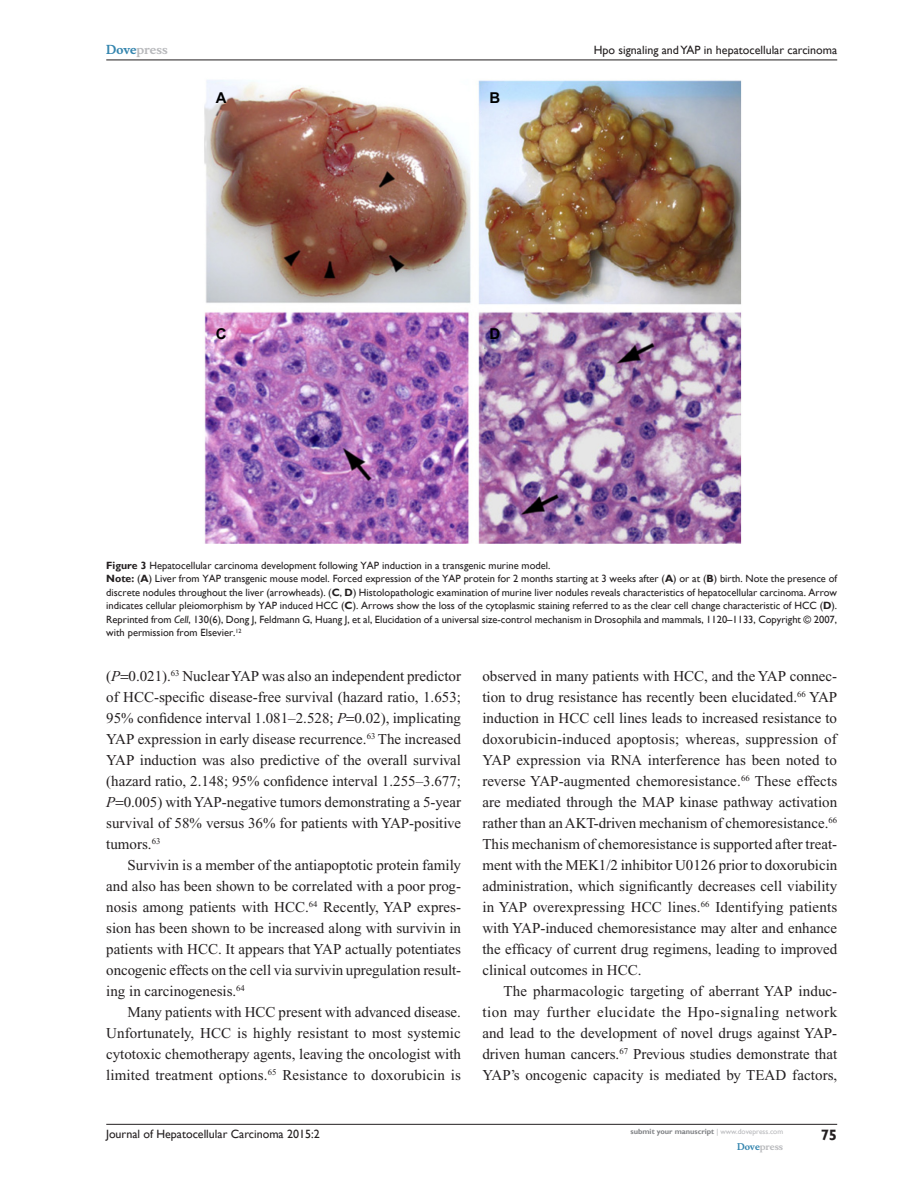
<style>
.page{position:relative;width:918px;height:1188px;background:#fff}
.page>*{position:absolute;margin:0;border:0;box-sizing:border-box;transform-origin:0 0}
.Tx{font:15px/21px "Times New Roman";color:#231f20;text-align:justify}
.TxF{font:15px/21px "Times New Roman";color:#231f20;text-align:justify}
.t1{font:700 15px "Arial";color:#000}
.t2{font:700 15px "Gill Sans";color:#231f20}
.t3{font:12px "Gill Sans";color:#231f20}
.t4{font:700 12px "Musee";color:#b8b9bc}
.FC{font:10.5px/13.5px "Gill Sans";color:#231f20;text-align:justify}
.t5{font:700 9px "Musee";color:#b8b9bc}
.t6{font:700 7.5px "Gill Sans";color:#808285}
.s1{color:#3485ae}
.s2{font-weight:700}
.s3{font-style:italic}
.s4{font-weight:400;color:#b8b9bc}
</style>
<div class="page">
<img style="left:204px;top:80px;width:538px;height:464px">
<hr style="left:106px;top:1124px;width:731px;height:1px;background:#231f20">
<hr style="left:106px;top:60px;width:731px;height:1px;background:#231f20">
<p class="t4" style="left:106px;top:43px;width:63px"><span class="s1">Dove</span>press</p>
<p class="t1" style="left:216px;top:89px;width:12px">A</p>
<p class="t1" style="left:490px;top:89px;width:12px">B</p>
<p class="t1" style="left:216px;top:325px;width:12px">C</p>
<p class="t1" style="left:490px;top:325px;width:12px">D</p>
<p class="t3" style="left:594px;top:43px;width:245px">Hpo signaling and YAP in hepatocellular carcinoma</p>
<p class="FC" style="left:106px;top:559px;width:446px"><span class="s2">Figure 3</span> Hepatocellular carcinoma development following YAP induction in a transgenic murine model.</p>
<p class="FC" style="left:106px;top:572px;width:732px"><span class="s2">Note:</span> (<span class="s2">A</span>) Liver from YAP transgenic mouse model. Forced expression of the YAP protein for 2 months starting at 3 weeks after (<span class="s2">A</span>) or at (<span class="s2">B</span>) birth. Note the presence of discrete nodules throughout the liver (arrowheads). (<span class="s2">C</span>, <span class="s2">D</span>) Histolopathologic examination of murine liver nodules reveals characteristics of hepatocellular carcinoma. Arrow indicates cellular pleiomorphism by YAP induced HCC (<span class="s2">C</span>). Arrows show the loss of the cytoplasmic staining referred to as the clear cell change characteristic of HCC (<span class="s2">D</span>).<br>Reprinted from <span class="s3">Cell</span>, 130(6), Dong J, Feldmann G, Huang J, et al, Elucidation of a universal size-control mechanism in Drosophila and mammals, 1120–1133, Copyright © 2007, with permission from Elsevier.<sup>12</sup></p>
<p class="TxF" style="left:106px;top:665px;width:356px">(<span class="s3">P</span> 0.021).<sup>63</sup> Nuclear YAP was also an independent predictor of HCC-specific disease-free survival (hazard ratio, 1.653; 95% confidence interval 1.081–2.528; <span class="s3">P</span> 0.02), implicating YAP expression in early disease recurrence.<sup>63</sup> The increased YAP induction was also predictive of the overall survival (hazard ratio, 2.148; 95% confidence interval 1.255–3.677; <span class="s3">P</span> 0.005) with YAP-negative tumors demonstrating a 5-year survival of 58% versus 36% for patients with YAP-positive tumors.<sup>63</sup></p>
<p class="Tx" style="left:106px;top:854px;width:356px;text-indent:21px">Survivin is a member of the antiapoptotic protein family and also has been shown to be correlated with a poor prog&shy;nosis among patients with HCC.<sup>64</sup> Recently, YAP expres&shy;sion has been shown to be increased along with survivin in patients with HCC. It appears that YAP actually potentiates oncogenic effects on the cell via survivin upregulation result&shy;ing in carcinogenesis.<sup>64</sup></p>
<p class="Tx" style="left:106px;top:1001px;width:356px;text-indent:21px">Many patients with HCC present with advanced disease.<br>Unfortunately, HCC is highly resistant to most systemic cytotoxic chemotherapy agents, leaving the oncologist with limited treatment options.<sup>65</sup> Resistance to doxorubicin is</p>
<p class="t3" style="left:106px;top:1127px;width:215px">Journal of Hepatocellular Carcinoma 2015:2</p>
<p class="Tx" style="left:482px;top:665px;width:356px">observed in many patients with HCC, and the YAP connec&shy;tion to drug resistance has recently been elucidated.<sup>66</sup> YAP induction in HCC cell lines leads to increased resistance to doxorubicin-induced apoptosis; whereas, suppression of YAP expression via RNA interference has been noted to reverse YAP-augmented chemoresistance.<sup>66</sup> These effects are mediated through the MAP kinase pathway activation rather than an AKT-driven mechanism of chemoresistance.<sup>66<br></sup>This mechanism of chemoresistance is supported after treat&shy;ment with the MEK1/2 inhibitor U0126 prior to doxorubicin administration, which significantly decreases cell viability in YAP overexpressing HCC lines.<sup>66</sup> Identifying patients with YAP-induced chemoresistance may alter and enhance the efficacy of current drug regimens, leading to improved clinical outcomes in HCC.</p>
<p class="Tx" style="left:482px;top:980px;width:357px;text-indent:21px">The pharmacologic targeting of aberrant YAP induc&shy;tion may further elucidate the Hpo-signaling network and lead to the development of novel drugs against YAP&shy;driven human cancers.<sup>67</sup> Previous studies demonstrate that YAP’s oncogenic capacity is mediated by TEAD factors,</p>
<p class="t6" style="left:631px;top:1127px;width:154px">submit your manuscript <span class="s4">| www.dovepress.com</span></p>
<p class="t5" style="left:737px;top:1141px;width:48px"><span class="s1">Dove</span>press</p>
<p class="t2" style="left:821px;top:1126px;width:18px">75</p>
</div>
